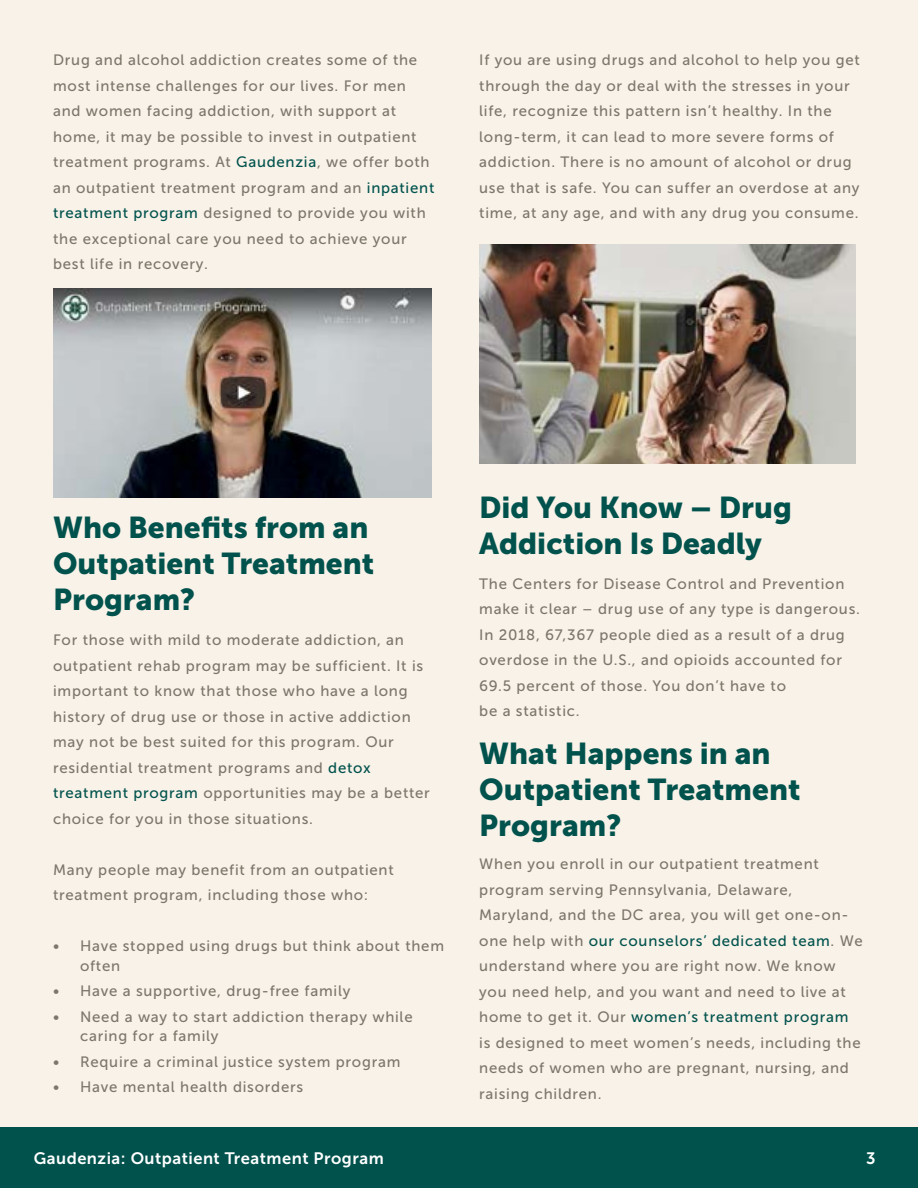
<style>
.page{position:relative;width:918px;height:1188px;background:#fff}
.page>*{position:absolute;margin:0;border:0;box-sizing:border-box;transform-origin:0 0}
.t1{font:30px/36px "Museo Sans 900";color:#01524d}
.t2{font:16.5px "Museo Sans 700";letter-spacing:.03em;color:#fff}
.t3{font:15px/25.5px "Museo Sans 500";letter-spacing:.05em;color:#7c766b}
.s1{color:#01524d}
</style>
<div class="page">
<div style="left:0;top:0;width:918px;height:1150px;background:#f8f2e8"></div>
<div style="left:0;top:1128px;width:918px;height:60px;background:#01524d"></div>
<img style="left:53px;top:289px;width:378px;height:209px">
<img style="left:479px;top:245px;width:376px;height:219px">
<p class="t3" style="left:53px;top:47px;width:383px">Drug and alcohol addiction creates some of the most intense challenges for our lives. For men and women facing addiction, with support at home, it may be possible to invest in outpatient treatment programs. At <span class="s1">Gaudenzia</span>, we offer both an outpatient treatment program and an <span class="s1">inpatient treatment program</span> designed to provide you with the exceptional care you need to achieve your best life in recovery.</p>
<p class="t3" style="left:479px;top:47px;width:382px">If you are using drugs and alcohol to help you get through the day or deal with the stresses in your life, recognize this pattern isn’t healthy. In the long-term, it can lead to more severe forms of addiction. There is no amount of alcohol or drug use that is safe. You can suffer an overdose at any time, at any age, and with any drug you consume.</p>
<h1 class="t1" style="left:53px;top:509px;width:323px">Who Benefits from an<br>Outpatient Treatment<br>Program?</h1>
<p class="t3" style="left:53px;top:627px;width:378px">For those with mild to moderate addiction, an outpatient rehab program may be sufficient. It is important to know that those who have a long history of drug use or those in active addiction may not be best suited for this program. Our residential treatment programs and <span class="s1">detox treatment program</span> opportunities may be a better choice for you in those situations.</p>
<p class="t3" style="left:53px;top:857px;width:342px">Many people may benefit from an outpatient treatment program, including those who:</p>
<p class="t3" style="left:80px;top:936px;width:365px;line-height:19.5px;text-indent:-27px">• Have stopped using drugs but think about them often</p>
<p class="t3" style="left:53px;top:978px;width:299px">• Have a supportive, drug-free family</p>
<p class="t3" style="left:80px;top:1007px;width:334px;line-height:19.5px;text-indent:-27px">• Need a way to start addiction therapy while caring for a family</p>
<p class="t3" style="left:53px;top:1049px;width:349px">• Require a criminal justice system program</p>
<p class="t3" style="left:53px;top:1074px;width:252px">• Have mental health disorders</p>
<h1 class="t1" style="left:479px;top:489px;width:314px">Did You Know – Drug<br>Addiction Is Deadly</h1>
<p class="t3" style="left:479px;top:571px;width:382px">The Centers for Disease Control and Prevention make it clear – drug use of any type is dangerous.<br>In 2018, 67,367 people died as a result of a drug overdose in the U.S., and opioids accounted for 69.5 percent of those. You don’t have to<br>be a statistic.</p>
<h1 class="t1" style="left:479px;top:736px;width:323px">What Happens in an<br>Outpatient Treatment<br>Program?</h1>
<p class="t3" style="left:479px;top:851px;width:385px">When you enroll in our outpatient treatment program serving Pennsylvania, Delaware, Maryland, and the DC area, you will get one-on&shy;one help with <span class="s1">our counselors’ dedicated team</span>. We understand where you are right now. We know you need help, and you want and need to live at home to get it. Our <span class="s1">women’s treatment program </span>is designed to meet women’s needs, including the needs of women who are pregnant, nursing, and raising children.</p>
<p class="t2" style="left:34px;top:1149px;width:351px">Gaudenzia: Outpatient Treatment Program</p>
<p class="t2" style="left:866px;top:1149px;width:11px">3</p>
</div>
